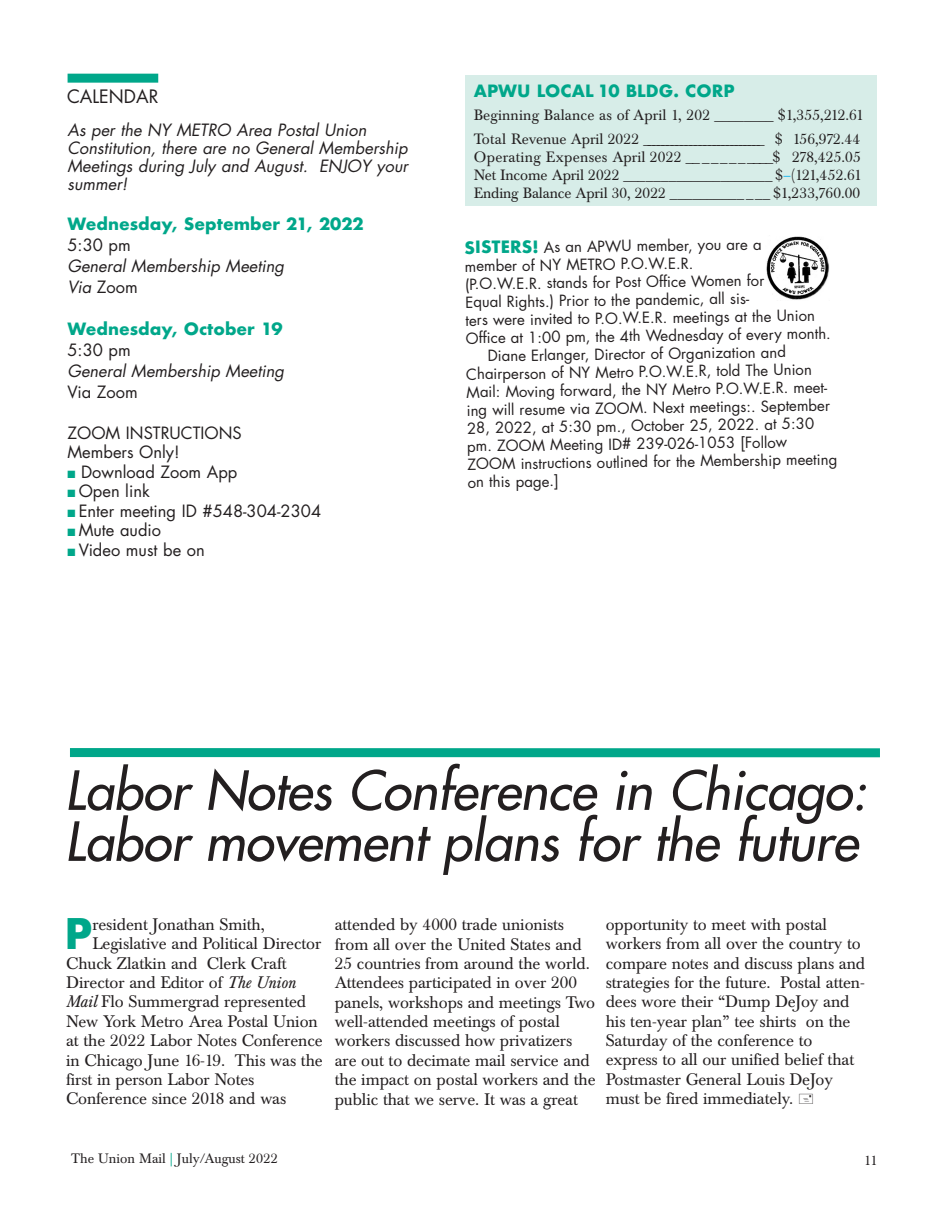
<style>
.page{position:relative;width:945px;height:1215px;background:#fff}
.page>*{position:absolute;margin:0;border:0;box-sizing:border-box;transform-origin:0 0}
.t1{font:italic 52.5px/51px "Futura";letter-spacing:-.005em;color:#231f20}
.t2{font:700 41.1px "Futura";color:#00a78a}
.t3{font:18px "Futura";color:#231f20}
.t4{font:16.5px/19.4px "Baskerville BE";letter-spacing:-.005em;color:#231f20}
.t5{font:italic 16.5px/18px "Futura";color:#231f20}
.t6{font:16.5px/19.5px "Futura";color:#231f20}
.t7{font:700 16.5px "Futura";color:#00a78a}
.t8{font:15px "Futura";color:#231f20}
.t9{font:14.85px/23.4px "Baskerville BE";letter-spacing:.01em;color:#231f20}
.t10{font:14.7px "Baskerville BE";letter-spacing:-.01em;color:#231f20}
.t11{font:13.5px "Baskerville BE";color:#231f20}
.s1{color:#00aeef}
.s2{font-size:14.85px}
.s3{font-weight:700;font-size:16.5px;color:#00a78a}
.s4{font-style:normal}
.s5{color:#00a78a}
.s6{font-style:italic}
</style>
<div class="page">
<div style="left:68px;top:74px;width:90px;height:9px;background:#00a78a"></div>
<div style="left:465px;top:75px;width:411px;height:131px;background:#d7ede8"></div>
<img style="left:766px;top:236px;width:64px;height:64px">
<div style="left:70px;top:748px;width:810px;height:9px;background:#00a78a"></div>
<p class="t3" style="left:67px;top:88px;width:93px">CALENDAR</p>
<p class="t7" style="left:474px;top:79px;width:262px">APWU LOCAL 10 BLDG. CORP</p>
<p class="t9" style="left:474px;top:105px;width:392px">Beginning Balance as of April 1, 202 ________ $1,355,212.61<br>Total Revenue April 2022 __________________________ $ 156,972.44</p>
<p class="t9" style="left:474px;top:149px;width:389px;line-height:18px">Operating Expenses April 2022 __ _________$ 278,425.05<br>Net Income April 2022 ____________________ $<span class="s1">–</span>(121,452.61</p>
<p class="t10" style="left:474px;top:187px;width:388px">Ending Balance April 30, 2022 <span class="s2">__________ _ _</span>_ $<span class="s2">1,233,760.00</span></p>
<p class="t8" style="left:464px;top:242px;width:299px;rotate:-1deg"><span class="s3">SISTERS!</span> As an APWU member, you are a</p>
<p class="t8" style="left:465px;top:260px;width:230px;rotate:-1deg">member of NY METRO P.O.W.E.R.</p>
<p class="t8" style="left:465px;top:278px;width:301px;rotate:-1deg">(P.O.W.E.R. stands for Post Office Women for</p>
<p class="t8" style="left:465px;top:296px;width:287px;rotate:-1deg">Equal Rights.) Prior to the pandemic, all sis-</p>
<p class="t8" style="left:465px;top:314px;width:351px;rotate:-1deg">ters were invited to P.O.W.E.R. meetings at the Union</p>
<p class="t8" style="left:466px;top:332px;width:367px;rotate:-1deg">Office at 1:00 pm, the 4th Wednesday of every month.</p>
<p class="t8" style="left:487px;top:349px;width:300px;rotate:-1deg">Diane Erlanger, Director of Organization and</p>
<p class="t8" style="left:466px;top:368px;width:347px;rotate:-1deg">Chairperson of NY Metro P.O.W.E.R, told The Union</p>
<p class="t8" style="left:466px;top:386px;width:364px;rotate:-1deg">Mail: Moving forward, the NY Metro P.O.W.E.R. meet-</p>
<p class="t8" style="left:467px;top:404px;width:365px;rotate:-1deg">ing will resume via ZOOM. Next meetings:. September</p>
<p class="t8" style="left:467px;top:422px;width:349px;rotate:-1deg">28, 2022, at 5:30 pm., October 25, 2022. at 5:30</p>
<p class="t8" style="left:467px;top:440px;width:322px;rotate:-1deg">pm. ZOOM Meeting ID# 239-026-1053 [Follow</p>
<p class="t8" style="left:467px;top:458px;width:371px;rotate:-1deg">ZOOM instructions outlined for the Membership meeting</p>
<p class="t8" style="left:468px;top:475px;width:93px;rotate:-1deg">on this page.]</p>
<p class="t5" style="left:67px;top:122px;width:342px">As per the NY METRO Area Postal Union Constitution, there are no General Membership Meetings during July and August. ENJOY your summer!</p>
<p class="t7" style="left:68px;top:212px;width:298px">Wednesday, September 21, 2022</p>
<p class="t6" style="left:68px;top:237px;width:65px">5:30 pm</p>
<p class="t5" style="left:67px;top:257px;width:218px;line-height:21px">General Membership Meeting<br>Via <span class="s4">Zoom</span></p>
<p class="t7" style="left:68px;top:317px;width:217px">Wednesday, October 19</p>
<p class="t6" style="left:68px;top:342px;width:65px">5:30 pm</p>
<p class="t5" style="left:67px;top:364px;width:218px">General Membership Meeting</p>
<p class="t6" style="left:68px;top:384px;width:72px">Via Zoom</p>
<p class="t6" style="left:68px;top:424px;width:176px">ZOOM INSTRUCTIONS<br>Members Only!</p>
<p class="t6" style="left:68px;top:463px;width:171px"><span class="s5">■</span> Download Zoom App</p>
<p class="t6" style="left:68px;top:483px;width:84px"><span class="s5">■</span> Open link</p>
<p class="t6" style="left:68px;top:502px;width:255px"><span class="s5">■</span> Enter meeting ID #548-304-2304</p>
<p class="t6" style="left:68px;top:522px;width:95px"><span class="s5">■</span> Mute audio</p>
<p class="t6" style="left:68px;top:541px;width:139px"><span class="s5">■</span> Video must be on</p>
<h1 class="t1" style="left:65px;top:769px;width:804px">Labor Notes Conference in Chicago:<br>Labor movement plans for the future</h1>
<h2 class="t2" style="left:65px;top:904px;width:29px">P</h2>
<p class="t4" style="left:92px;top:917px;width:174px">resident Jonathan Smith,</p>
<p class="t4" style="left:92px;top:936px;width:230px">Legislative and Political Director</p>
<p class="t4" style="left:66px;top:955px;width:222px">Chuck Zlatkin and Clerk Craft</p>
<p class="t4" style="left:66px;top:975px;width:231px">Director and Editor of <span class="s6">The Union</span></p>
<p class="t4" style="left:66px;top:994px;width:242px"><span class="s6">Mail</span> Flo Summergrad represented</p>
<p class="t4" style="left:66px;top:1013px;width:253px">New York Metro Area Postal Union</p>
<p class="t4" style="left:66px;top:1033px;width:258px">at the 2022 Labor Notes Conference</p>
<p class="t4" style="left:66px;top:1052px;width:258px">in Chicago June 16-19. This was the</p>
<p class="t4" style="left:66px;top:1071px;width:190px">first in person Labor Notes</p>
<p class="t4" style="left:66px;top:1091px;width:222px">Conference since 2018 and was</p>
<p class="t4" style="left:335px;top:917px;width:262px">attended by 4000 trade unionists from all over the United States and 25 countries from around the world.<br>Attendees participated in over 200 panels, workshops and meetings Two well-attended meetings of postal workers discussed how privatizers are out to decimate mail service and the impact on postal workers and the public that we serve. It was a great</p>
<p class="t4" style="left:606px;top:916px;width:261px">opportunity to meet with postal workers from all over the country to compare notes and discuss plans and strategies for the future. Postal atten&shy;dees wore their “Dump DeJoy and his ten-year plan” tee shirts on the Saturday of the conference to express to all our unified belief that Postmaster General Louis DeJoy must be fired immediately.</p>
<p class="t11" style="left:71px;top:1153px;width:208px">The Union Mail <span class="s5">|</span> July/August 2022</p>
<p class="t11" style="left:864px;top:1155px;width:15px">11</p>
</div>
